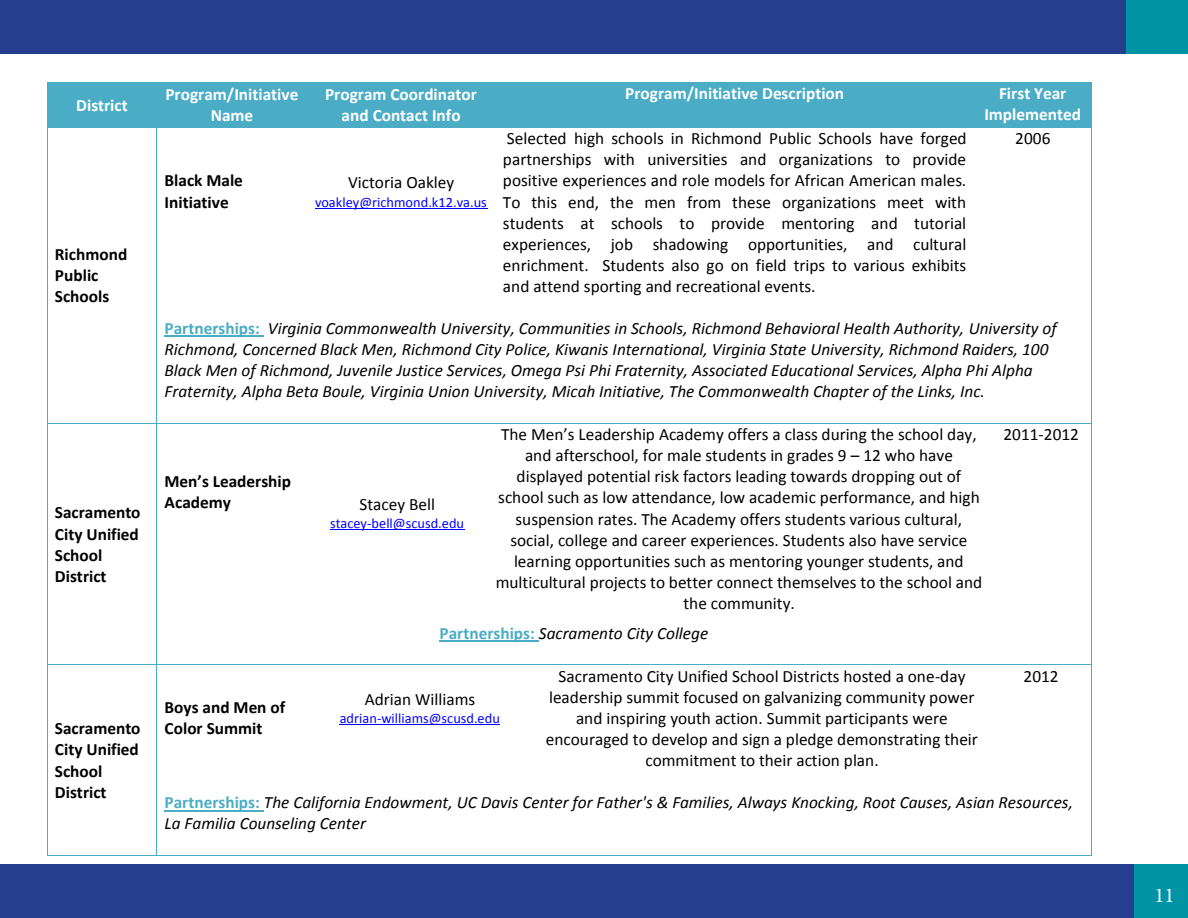
<style>
.page{position:relative;width:1188px;height:918px;background:#fff}
.page>*{position:absolute;margin:0;border:0;box-sizing:border-box;transform-origin:0 0}
.t1{font:21px "Minion Pro";color:#fff}
.t2{font:17.25px/21px "Calibri";color:#000;text-align:center}
.t3{font:italic 17.25px/21.1px "Calibri";color:#000}
.t4{font:700 17.25px/21px "Calibri";color:#000}
.t5{font:700 17.25px/21.1px "Calibri";color:#fff;text-align:center}
.t6{font:14.4px "Calibri";color:#00f}
.s1{font-weight:700;font-style:normal;color:#4bacc6}
</style>
<div class="page">
<div style="left:0;top:0;width:1188px;height:54px;background:#253f8e"></div>
<div style="left:0;top:864px;width:1188px;height:54px;background:#253f8e"></div>
<div style="left:1127px;top:0;width:61px;height:54px;background:#0094a5"></div>
<div style="left:1134px;top:864px;width:54px;height:54px;background:#0094a5"></div>
<div style="left:47px;top:82px;width:109px;height:12px;background:#4bacc6"></div>
<div style="left:47px;top:94px;width:8px;height:21px;background:#4bacc6"></div>
<div style="left:149px;top:94px;width:7px;height:21px;background:#4bacc6"></div>
<div style="left:47px;top:115px;width:109px;height:12px;background:#4bacc6"></div>
<div style="left:55px;top:94px;width:94px;height:21px;background:#4bacc6"></div>
<hr style="left:157px;top:82px;width:150px;height:2px;background:#4bacc6">
<div style="left:157px;top:84px;width:8px;height:42px;background:#4bacc6"></div>
<div style="left:299px;top:84px;width:8px;height:42px;background:#4bacc6"></div>
<hr style="left:157px;top:126px;width:150px;height:1px;background:#4bacc6">
<div style="left:165px;top:84px;width:134px;height:21px;background:#4bacc6"></div>
<div style="left:165px;top:105px;width:134px;height:21px;background:#4bacc6"></div>
<hr style="left:307px;top:82px;width:188px;height:2px;background:#4bacc6">
<div style="left:307px;top:84px;width:8px;height:42px;background:#4bacc6"></div>
<div style="left:487px;top:84px;width:8px;height:42px;background:#4bacc6"></div>
<hr style="left:307px;top:126px;width:188px;height:1px;background:#4bacc6">
<div style="left:315px;top:84px;width:172px;height:21px;background:#4bacc6"></div>
<div style="left:315px;top:105px;width:172px;height:21px;background:#4bacc6"></div>
<div style="left:495px;top:82px;width:8px;height:22px;background:#4bacc6"></div>
<div style="left:967px;top:82px;width:7px;height:22px;background:#4bacc6"></div>
<div style="left:495px;top:104px;width:479px;height:23px;background:#4bacc6"></div>
<div style="left:503px;top:82px;width:464px;height:22px;background:#4bacc6"></div>
<div style="left:974px;top:82px;width:8px;height:43px;background:#4bacc6"></div>
<div style="left:1083px;top:82px;width:8px;height:43px;background:#4bacc6"></div>
<hr style="left:974px;top:125px;width:117px;height:2px;background:#4bacc6">
<div style="left:982px;top:82px;width:101px;height:22px;background:#4bacc6"></div>
<div style="left:982px;top:104px;width:101px;height:21px;background:#4bacc6"></div>
<hr style="left:156px;top:82px;width:1px;height:45px;background:#4bacc6">
<hr style="left:1091px;top:82px;width:1px;height:45px;background:#4bacc6">
<hr style="left:315px;top:208px;width:172px;height:1px;background:#00f">
<hr style="left:47px;top:127px;width:109px;height:1px;background:#4bacc6">
<hr style="left:157px;top:127px;width:150px;height:1px;background:#4bacc6">
<hr style="left:308px;top:127px;width:187px;height:1px;background:#4bacc6">
<hr style="left:496px;top:127px;width:478px;height:1px;background:#4bacc6">
<hr style="left:975px;top:127px;width:116px;height:1px;background:#4bacc6">
<hr style="left:47px;top:128px;width:1px;height:190px;background:#4bacc6">
<hr style="left:156px;top:128px;width:1px;height:190px;background:#4bacc6">
<hr style="left:1091px;top:128px;width:1px;height:190px;background:#4bacc6">
<hr style="left:165px;top:336px;width:99px;height:1px;background:#4bacc6">
<hr style="left:47px;top:318px;width:1px;height:105px;background:#4bacc6">
<hr style="left:156px;top:318px;width:1px;height:105px;background:#4bacc6">
<hr style="left:1091px;top:318px;width:1px;height:105px;background:#4bacc6">
<hr style="left:330px;top:530px;width:134px;height:1px;background:#00f">
<hr style="left:47px;top:423px;width:109px;height:1px;background:#4bacc6">
<hr style="left:157px;top:423px;width:150px;height:1px;background:#4bacc6">
<hr style="left:308px;top:423px;width:179px;height:1px;background:#4bacc6">
<hr style="left:488px;top:423px;width:503px;height:1px;background:#4bacc6">
<hr style="left:992px;top:423px;width:99px;height:1px;background:#4bacc6">
<hr style="left:47px;top:424px;width:1px;height:198px;background:#4bacc6">
<hr style="left:156px;top:424px;width:1px;height:198px;background:#4bacc6">
<hr style="left:1091px;top:424px;width:1px;height:198px;background:#4bacc6">
<hr style="left:440px;top:640px;width:99px;height:2px;background:#4bacc6">
<hr style="left:47px;top:622px;width:1px;height:43px;background:#4bacc6">
<hr style="left:156px;top:622px;width:1px;height:43px;background:#4bacc6">
<hr style="left:1091px;top:622px;width:1px;height:43px;background:#4bacc6">
<hr style="left:340px;top:724px;width:160px;height:1px;background:#00f">
<hr style="left:47px;top:665px;width:109px;height:1px;background:#4bacc6">
<hr style="left:157px;top:665px;width:150px;height:1px;background:#4bacc6">
<hr style="left:308px;top:665px;width:225px;height:1px;background:#4bacc6">
<hr style="left:534px;top:665px;width:457px;height:1px;background:#4bacc6">
<hr style="left:992px;top:665px;width:99px;height:1px;background:#4bacc6">
<hr style="left:47px;top:665px;width:1px;height:106px;background:#4bacc6">
<hr style="left:156px;top:665px;width:1px;height:106px;background:#4bacc6">
<hr style="left:1091px;top:665px;width:1px;height:106px;background:#4bacc6">
<hr style="left:165px;top:810px;width:99px;height:1px;background:#4bacc6">
<hr style="left:47px;top:771px;width:1px;height:84px;background:#4bacc6">
<hr style="left:47px;top:855px;width:109px;height:1px;background:#4bacc6">
<hr style="left:156px;top:771px;width:1px;height:84px;background:#4bacc6">
<hr style="left:157px;top:855px;width:934px;height:1px;background:#4bacc6">
<hr style="left:1091px;top:771px;width:1px;height:84px;background:#4bacc6">
<p class="t5" style="left:76px;top:94px;width:53px">District</p>
<p class="t5" style="left:165px;top:84px;width:134px">Program/Initiative<br>Name</p>
<p class="t5" style="left:325px;top:84px;width:153px">Program Coordinator and Contact Info</p>
<p class="t5" style="left:625px;top:83px;width:220px">Program/Initiative Description</p>
<p class="t5" style="left:984px;top:83px;width:98px">First Year<br>Implemented</p>
<p class="t4" style="left:55px;top:244px;width:74px">Richmond<br>Public<br>Schools</p>
<p class="t4" style="left:55px;top:502px;width:87px">Sacramento<br>City Unified<br>School<br>District</p>
<p class="t4" style="left:55px;top:718px;width:87px">Sacramento<br>City Unified<br>School<br>District</p>
<p class="t2" style="left:503px;top:128px;width:465px;text-align:justify">Selected high schools in Richmond Public Schools have forged partnerships with universities and organizations to provide positive experiences and role models for African American males.<br>To this end, the men from these organizations meet with students at schools to provide mentoring and tutorial experiences, job shadowing opportunities, and cultural enrichment. Students also go on field trips to various exhibits and attend sporting and recreational events.</p>
<p class="t2" style="left:1015px;top:128px;width:37px">2006</p>
<p class="t3" style="left:165px;top:317px;width:894px"><span class="s1">Partnerships:</span> Virginia Commonwealth University, Communities in Schools, Richmond Behavioral Health Authority, University of Richmond, Concerned Black Men, Richmond City Police, Kiwanis International, Virginia State University, Richmond Raiders, 100<br>Black Men of Richmond, Juvenile Justice Services, Omega Psi Phi Fraternity, Associated Educational Services, Alpha Phi Alpha Fraternity, Alpha Beta Boule, Virginia Union University, Micah Initiative, The Commonwealth Chapter of the Links, Inc.</p>
<p class="t4" style="left:165px;top:170px;width:80px">Black Male<br>Initiative</p>
<p class="t2" style="left:348px;top:172px;width:108px">Victoria Oakley</p>
<p class="t6" style="left:315px;top:193px;width:173px">voakley@richmond.k12.va.us</p>
<p class="t4" style="left:165px;top:471px;width:128px">Men’s Leadership<br>Academy</p>
<p class="t2" style="left:496px;top:424px;width:488px">The Men’s Leadership Academy offers a class during the school day, and afterschool, for male students in grades 9 – 12 who have displayed potential risk factors leading towards dropping out of school such as low attendance, low academic performance, and high suspension rates. The Academy offers students various cultural, social, college and career experiences. Students also have service learning opportunities such as mentoring younger students, and multicultural projects to better connect themselves to the school and the community.</p>
<p class="t2" style="left:1004px;top:424px;width:77px">2011-2012</p>
<p class="t3" style="left:440px;top:622px;width:270px"><span class="s1">Partnerships:</span> Sacramento City College</p>
<p class="t2" style="left:359px;top:493px;width:77px">Stacey Bell</p>
<p class="t6" style="left:330px;top:514px;width:135px">stacey-bell@scusd.edu</p>
<p class="t2" style="left:546px;top:666px;width:434px">Sacramento City Unified School Districts hosted a one-day leadership summit focused on galvanizing community power and inspiring youth action. Summit participants were encouraged to develop and sign a pledge demonstrating their commitment to their action plan.</p>
<p class="t2" style="left:1024px;top:666px;width:37px">2012</p>
<p class="t3" style="left:165px;top:791px;width:910px"><span class="s1">Partnerships:</span> The California Endowment, UC Davis Center for Father's &amp; Families, Always Knocking, Root Causes, Asian Resources,<br>La Familia Counseling Center</p>
<p class="t2" style="left:365px;top:688px;width:112px">Adrian Williams</p>
<p class="t6" style="left:340px;top:709px;width:162px">adrian-williams@scusd.edu</p>
<p class="t4" style="left:165px;top:697px;width:122px">Boys and Men of<br>Color Summit</p>
<p class="t1" style="left:1154px;top:882px;width:22px">11</p>
</div>
